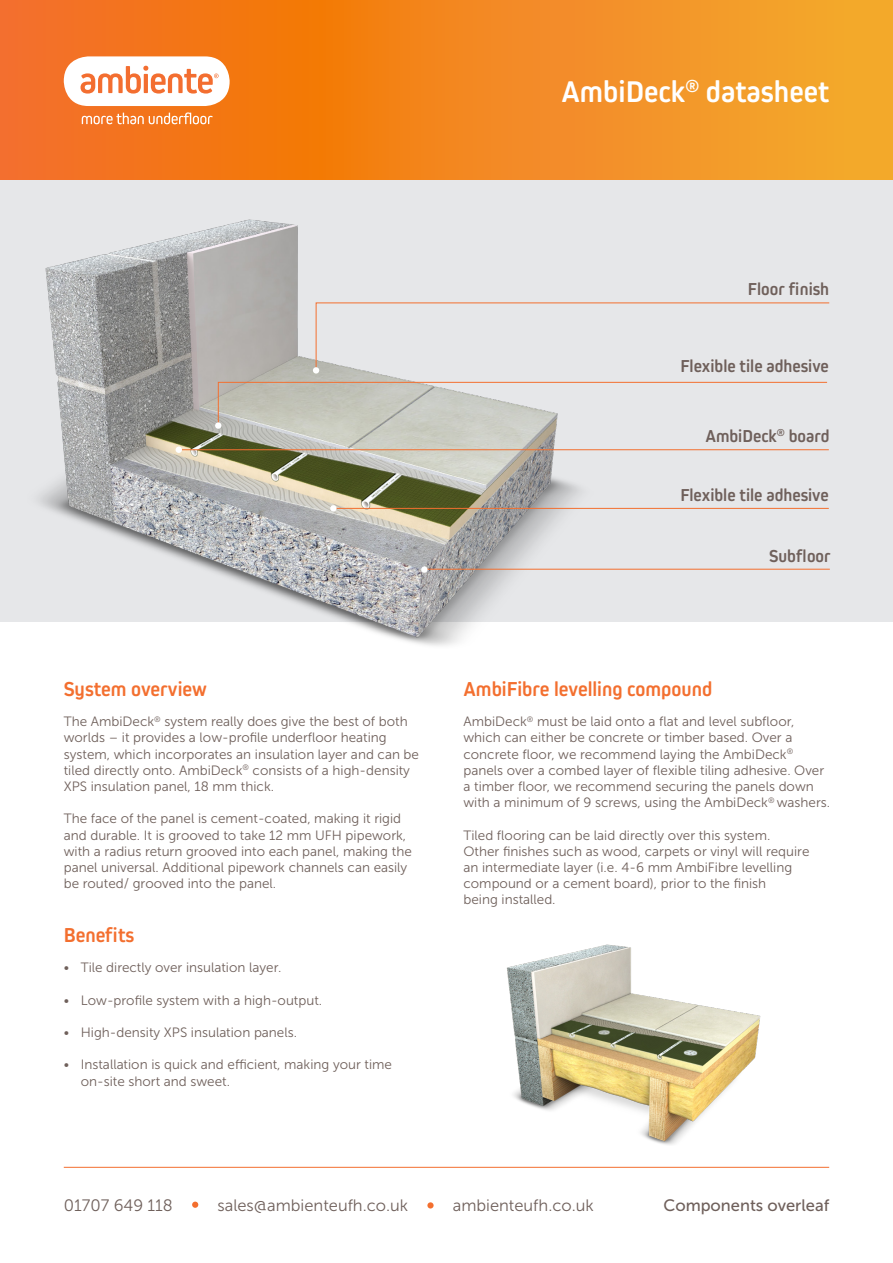
<style>
.page{position:relative;width:893px;height:1263px;background:#fff}
.page>*{position:absolute;margin:0;border:0;box-sizing:border-box;transform-origin:0 0}
.t1{font:700 31.2px "Kiro";color:#fff}
.t2{font:700 21px "Kiro";color:#f36f2f}
.t3{font:700 18px "Kiro";color:#6f605b}
.t4{font:16.5px "Museo Sans 300";color:#6f605b}
.t5{font:16.5px "Museo Sans 500";color:#6f605b}
.t6{font:13.5px/16.2px "Museo Sans 300";color:#6f605b}
</style>
<div class="page">
<svg style="left:0;top:0;width:893px;height:181px;background:#f28921"></svg>
<div style="left:0;top:181px;width:893px;height:441px;background:#e6e7e9"></div>
<div style="left:64px;top:56px;width:166px;height:50px;background:#fff;border-radius:25px"></div>
<svg style="left:81px;top:66px;width:138px;height:28px"></svg>
<svg style="left:82px;top:112px;width:131px;height:12px;background:#f69959"></svg>
<img style="left:38px;top:219px;width:556px;height:427px">
<hr style="left:64px;top:1167px;width:765px;height:1px;background:#f36f2f">
<hr style="left:424px;top:569px;width:406px;height:1px;background:#f36f2f">
<hr style="left:333px;top:508px;width:496px;height:1px;background:#f36f2f">
<hr style="left:181px;top:449px;width:648px;height:1px;background:#f36f2f">
<svg style="left:315px;top:302px;width:515px;height:68px"></svg>
<svg style="left:218px;top:382px;width:610px;height:44px"></svg>
<div style="left:313px;top:367px;width:6px;height:7px;background:#fff;border-radius:50%"></div>
<div style="left:215px;top:422px;width:6px;height:7px;background:#fff;border-radius:50%"></div>
<svg style="left:176px;top:447px;width:6px;height:6px"></svg>
<div style="left:330px;top:505px;width:7px;height:7px;background:#fff;border-radius:50%"></div>
<div style="left:421px;top:566px;width:7px;height:7px;background:#fff;border-radius:50%"></div>
<img style="left:506px;top:944px;width:255px;height:201px">
<div style="left:192px;top:1201px;width:6px;height:7px;background:#f36f2f;border-radius:50%"></div>
<div style="left:427px;top:1202px;width:7px;height:6px;background:#f36f2f;border-radius:50%"></div>
<p class="t1" style="left:561px;top:74px;width:269px">AmbiDeck<sup>®</sup> datasheet</p>
<p class="t3" style="left:748px;top:279px;width:83px">Floor finish</p>
<p class="t3" style="left:680px;top:356px;width:150px">Flexible tile adhesive</p>
<p class="t3" style="left:705px;top:425px;width:126px">AmbiDeck<sup>®</sup> board</p>
<p class="t3" style="left:680px;top:484px;width:150px">Flexible tile adhesive</p>
<p class="t3" style="left:769px;top:545px;width:63px">Subfloor</p>
<p class="t2" style="left:64px;top:676px;width:145px">System overview</p>
<p class="t6" style="left:64px;top:714px;width:357px">The AmbiDeck<sup>®</sup> system really does give the best of both worlds – it provides a low-profile underfloor heating system, which incorporates an insulation layer and can be tiled directly onto. AmbiDeck<sup>®</sup> consists of a high-density XPS insulation panel, 18 mm thick.</p>
<p class="t6" style="left:64px;top:811px;width:349px">The face of the panel is cement-coated, making it rigid and durable. It is grooved to take 12 mm UFH pipework, with a radius return grooved into each panel, making the panel universal. Additional pipework channels can easily be routed/ grooved into the panel.</p>
<p class="t2" style="left:64px;top:922px;width:72px">Benefits</p>
<p class="t6" style="left:64px;top:959px;width:219px">• Tile directly over insulation layer.</p>
<p class="t6" style="left:64px;top:992px;width:260px">• Low-profile system with a high-output.</p>
<p class="t6" style="left:64px;top:1024px;width:235px">• High-density XPS insulation panels.</p>
<p class="t6" style="left:81px;top:1057px;width:313px;text-indent:-17px">• Installation is quick and efficient, making your time on-site short and sweet.</p>
<p class="t2" style="left:463px;top:676px;width:250px">AmbiFibre levelling compound</p>
<p class="t6" style="left:463px;top:714px;width:368px">AmbiDeck<sup>®</sup> must be laid onto a flat and level subfloor, which can either be concrete or timber based. Over a concrete floor, we recommend laying the AmbiDeck<sup>® </sup>panels over a combed layer of flexible tiling adhesive. Over a timber floor, we recommend securing the panels down with a minimum of 9 screws, using the AmbiDeck<sup>®</sup> washers.</p>
<p class="t6" style="left:463px;top:827px;width:347px">Tiled flooring can be laid directly over this system.<br>Other finishes such as wood, carpets or vinyl will require an intermediate layer (i.e. 4-6 mm AmbiFibre levelling compound or a cement board), prior to the finish<br>being installed.</p>
<p class="t4" style="left:64px;top:1196px;width:111px">01707 649 118</p>
<p class="t4" style="left:217px;top:1196px;width:192px">sales@ambienteufh.co.uk</p>
<p class="t4" style="left:453px;top:1196px;width:143px">ambienteufh.co.uk</p>
<p class="t5" style="left:663px;top:1196px;width:167px">Components overleaf</p>
</div>
